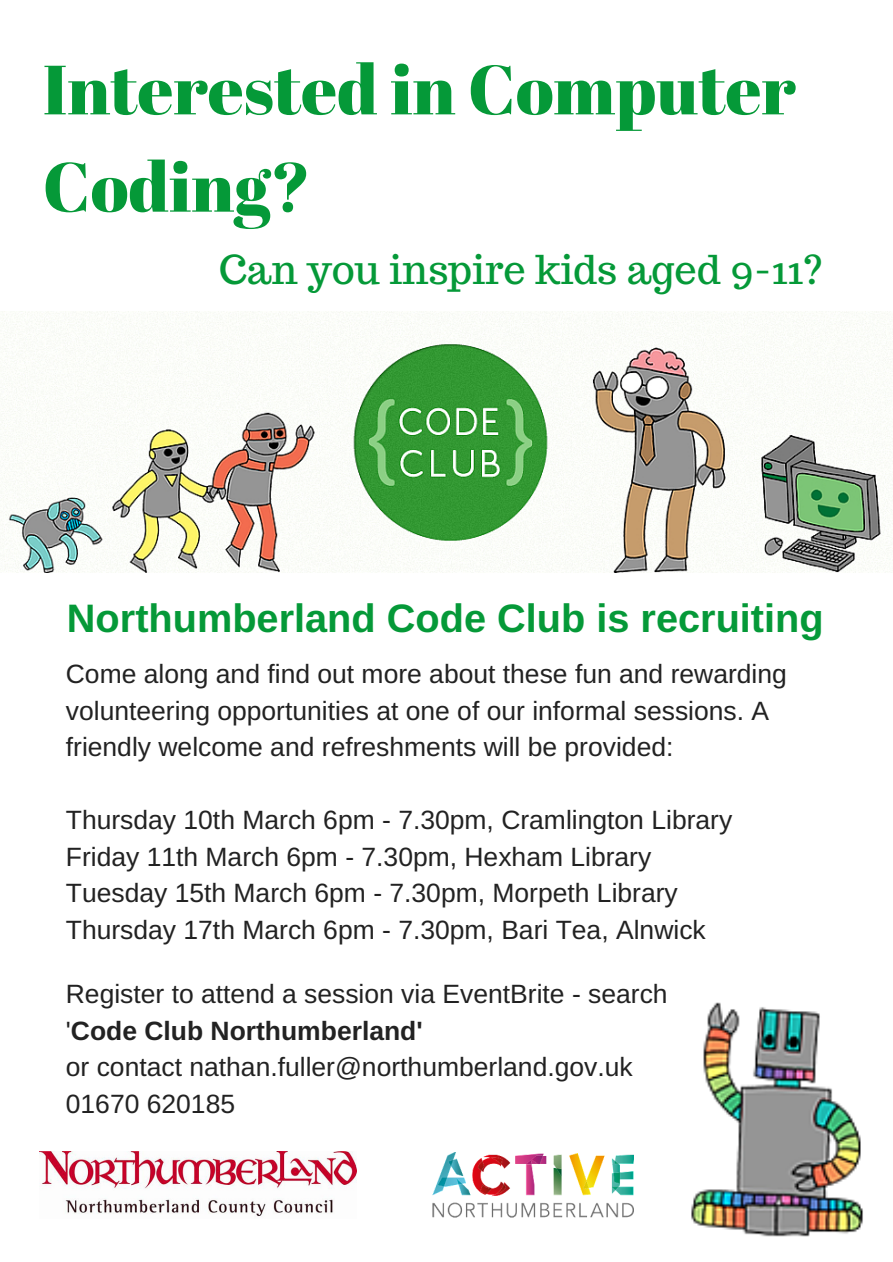
<style>
.page{position:relative;width:893px;height:1262px;background:#fff}
.page>*{position:absolute;margin:0;border:0;box-sizing:border-box;transform-origin:0 0}
.t1{font:69.45px/97.3px "Abril Fatface";color:#059938}
.t2{font:700 39.67px "Arimo";color:#059938}
.t3{font:39.67px "Trocchi";color:#059938}
.t4{font:26.47px/36.5px "Arimo";color:#222}
.s1{font-weight:700}
</style>
<div class="page">
<img style="left:0;top:312px;width:892px;height:260px">
<img style="left:691px;top:1002px;width:172px;height:235px">
<img style="left:39px;top:1151px;width:318px;height:66px">
<img style="left:432px;top:1152px;width:201px;height:66px">
<h1 class="t1" style="left:43px;top:39px;width:754px">Interested in Computer<br>Coding?</h1>
<h2 class="t3" style="left:219px;top:244px;width:605px">Can you inspire kids aged 9-11?</h2>
<h2 class="t2" style="left:67px;top:596px;width:758px">Northumberland Code Club is recruiting</h2>
<p class="t4" style="left:66px;top:655px;width:722px">Come along and find out more about these fun and rewarding volunteering opportunities at one of our informal sessions. A friendly welcome and refreshments will be provided:</p>
<p class="t4" style="left:66px;top:802px;width:668px">Thursday 10th March 6pm - 7.30pm, Cramlington Library Friday 11th March 6pm - 7.30pm, Hexham Library Tuesday 15th March 6pm - 7.30pm, Morpeth Library Thursday 17th March 6pm - 7.30pm, Bari Tea, Alnwick</p>
<p class="t4" style="left:66px;top:975px;width:603px">Register to attend a session via EventBrite - search '<span class="s1">Code Club Northumberland'<br></span>or contact nathan.fuller@northumberland.gov.uk 01670 620185</p>
</div>
